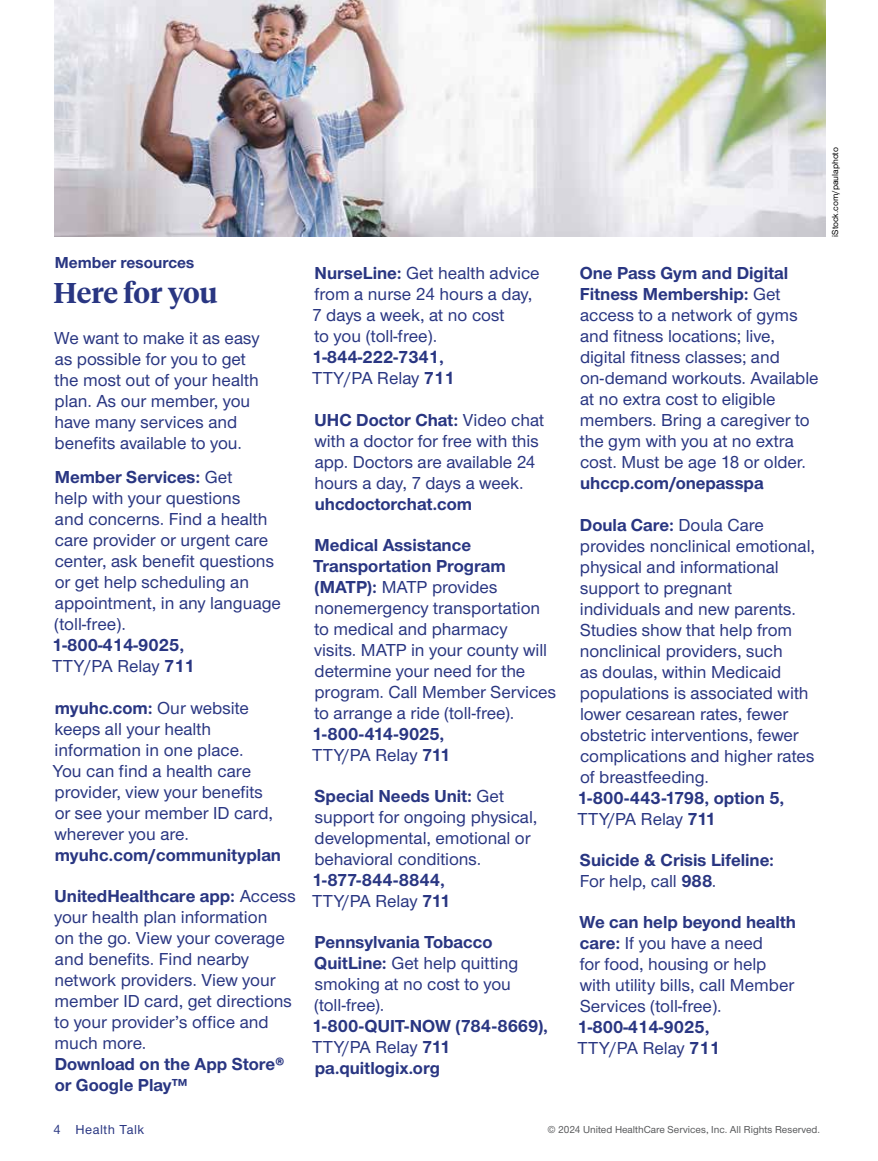
<style>
.page{position:relative;width:878px;height:1161px;background:#fff}
.page>*{position:absolute;margin:0;border:0;box-sizing:border-box;transform-origin:0 0}
.Summary_allnested_2_or_3_column_AMC{font:600 28.5px "UHC Serif Headline";color:#293682}
.Summary_allnested_2_or_3_column_AMC-2{font:500 18px/21px "UHC Sans";color:#293682}
.Summary_allnested_2_or_3_column_AMC-3{font:700 18px/21px "UHC Sans";color:#293682}
.Sans_no_indent_AMC{font:500 18px/21px "UHC Sans";color:#293682}
.tag_category_AMC{font:700 16.5px "UHC Sans";color:#293682}
.t1{font:500 13.5px "UHC Sans";letter-spacing:.04em;color:#293682}
.Legal_language_AMC{font:500 10.5px "UHC Sans";color:#58595b}
.Legal_language_AMC-2{font:500 9px "UHC Sans";color:#000}
.s1{font-weight:700}
.s2{font-weight:500}
</style>
<div class="page">
<img style="left:54px;top:0;width:771px;height:237px">
<p class="tag_category_AMC" style="left:55px;top:251px;width:141px">Member resources</p>
<p class="Summary_allnested_2_or_3_column_AMC" style="left:54px;top:273px;width:166px">Here for you</p>
<p class="Sans_no_indent_AMC" style="left:54px;top:327px;width:207px">We want to make it as easy as possible for you to get the most out of your health plan. As our member, you have many services and benefits available to you.</p>
<p class="Summary_allnested_2_or_3_column_AMC-2" style="left:52px;top:466px;width:230px"><span class="s1">Member Services:</span> Get<br>help with your questions<br>and concerns. Find a health care provider or urgent care center, ask benefit questions or get help scheduling an appointment, in any language (toll-free).<br><span class="s1">1-800-414-9025,<br></span>TTY/PA Relay <span class="s1">711</span></p>
<p class="Summary_allnested_2_or_3_column_AMC-2" style="left:53px;top:696px;width:229px"><span class="s1">myuhc.com:</span> Our website keeps all your health information in one place.<br>You can find a health care provider, view your benefits or see your member ID card, wherever you are. <span class="s1">myuhc.com/communityplan</span></p>
<p class="Summary_allnested_2_or_3_column_AMC-2" style="left:54px;top:885px;width:243px"><span class="s1">UnitedHealthcare app:</span> Access your health plan information<br>on the go. View your coverage and benefits. Find nearby network providers. View your member ID card, get directions to your provider’s office and much more.<br><span class="s1">Download on the App Store® or Google Play™</span></p>
<p class="Summary_allnested_2_or_3_column_AMC-2" style="left:312px;top:262px;width:229px"><span class="s1">NurseLine:</span> Get health advice from a nurse 24 hours a day,<br>7 days a week, at no cost<br>to you (toll-free).<br><span class="s1">1-844-222-7341,<br></span>TTY/PA Relay <span class="s1">711</span></p>
<p class="Summary_allnested_2_or_3_column_AMC-2" style="left:314px;top:408px;width:231px"><span class="s1">UHC Doctor Chat:</span> Video chat with a doctor for free with this app. Doctors are available 24 hours a day, 7 days a week. <span class="s1">uhcdoctorchat.com</span></p>
<p class="Summary_allnested_2_or_3_column_AMC-2" style="left:312px;top:534px;width:245px"><span class="s1">Medical Assistance<br>Transportation Program (MATP):</span> MATP provides nonemergency transportation to medical and pharmacy<br>visits. MATP in your county will determine your need for the program. Call Member Services to arrange a ride (toll-free).<br><span class="s1">1-800-414-9025,<br></span>TTY/PA Relay <span class="s1">711</span></p>
<p class="Summary_allnested_2_or_3_column_AMC-2" style="left:312px;top:785px;width:227px"><span class="s1">Special Needs Unit:</span> Get support for ongoing physical, developmental, emotional or behavioral conditions.<br><span class="s1">1-877-844-8844,<br></span>TTY/PA Relay <span class="s1">711</span></p>
<p class="Summary_allnested_2_or_3_column_AMC-3" style="left:312px;top:931px;width:238px">Pennsylvania Tobacco<br>QuitLine: <span class="s2">Get help quitting smoking at no cost to you (toll-free).<br></span>1-800-QUIT-NOW (784-8669),<br><span class="s2">TTY/PA Relay</span> 711 pa.quitlogix.org</p>
<p class="Summary_allnested_2_or_3_column_AMC-2" style="left:579px;top:262px;width:240px"><span class="s1">One Pass Gym and Digital<br>Fitness Membership:</span> Get access to a network of gyms and fitness locations; live, digital fitness classes; and on-demand workouts. Available at no extra cost to eligible members. Bring a caregiver to the gym with you at no extra cost. Must be age 18 or older. <span class="s1">uhccp.com/onepasspa</span></p>
<p class="Summary_allnested_2_or_3_column_AMC-2" style="left:577px;top:513px;width:239px"><span class="s1">Doula Care:</span> Doula Care provides nonclinical emotional, physical and informational support to pregnant<br>individuals and new parents.<br>Studies show that help from nonclinical providers, such<br>as doulas, within Medicaid populations is associated with lower cesarean rates, fewer obstetric interventions, fewer complications and higher rates of breastfeeding.<br><span class="s1">1-800-443-1798, option 5,<br></span>TTY/PA Relay <span class="s1">711</span></p>
<p class="Summary_allnested_2_or_3_column_AMC-3" style="left:579px;top:849px;width:196px">Suicide &amp; Crisis Lifeline:<br><span class="s2">For help, call</span> 988<span class="s2">.</span></p>
<p class="Summary_allnested_2_or_3_column_AMC-2" style="left:577px;top:911px;width:220px"><span class="s1">We can help beyond health care:</span> If you have a need<br>for food, housing or help with utility bills, call Member<br>Services (toll-free).<br><span class="s1">1-800-414-9025,<br></span>TTY/PA Relay <span class="s1">711</span></p>
<p class="t1" style="left:54px;top:1120px;width:92px">4 Health Talk</p>
<p class="Legal_language_AMC" style="left:547px;top:1122px;width:274px">© 2024 United HealthCare Services, Inc. All Rights Reserved.</p>
<p class="Legal_language_AMC-2" style="left:829px;top:237px;width:91px;rotate:-90deg">iStock.com/paulaphoto</p>
</div>
